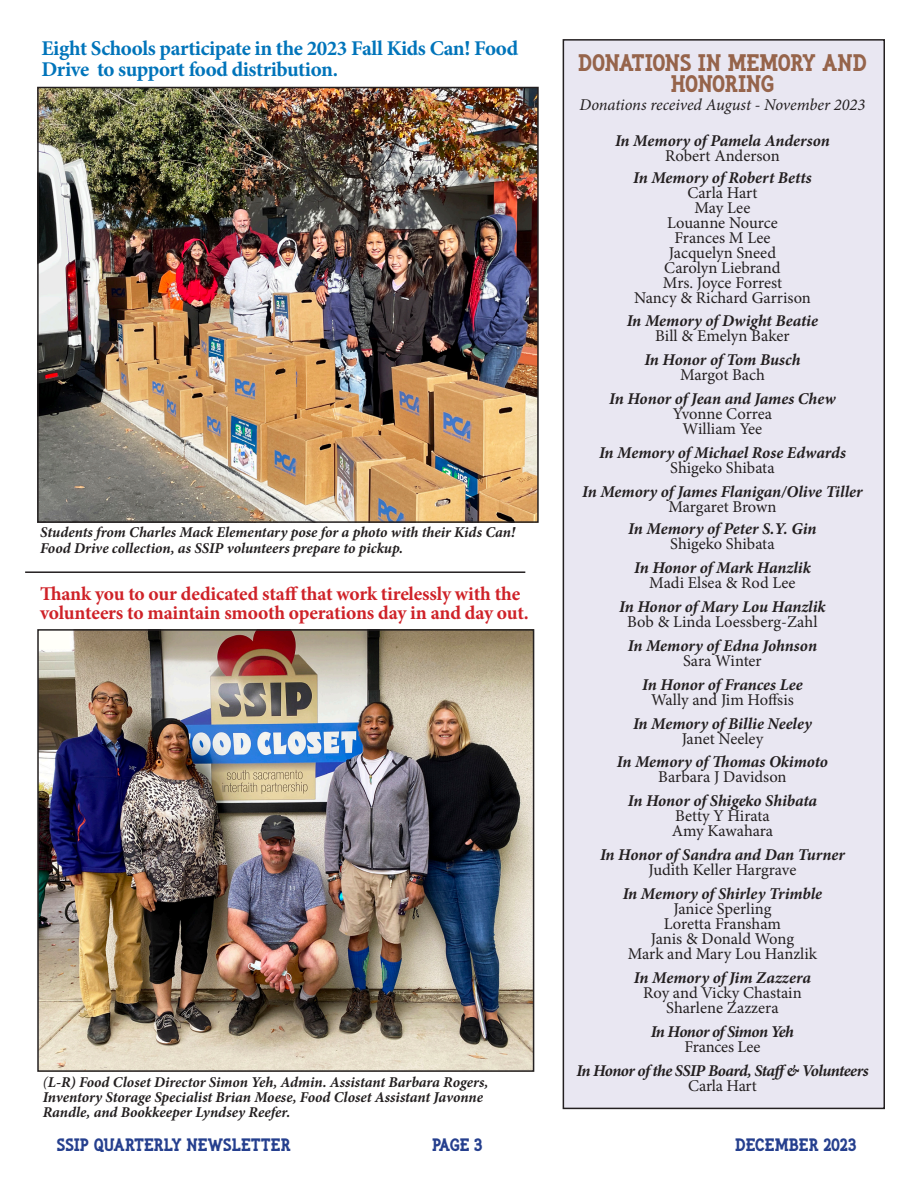
<style>
.page{position:relative;width:918px;height:1188px;background:#fff}
.page>*{position:absolute;margin:0;border:0;box-sizing:border-box;transform-origin:0 0}
.t1{font:700 24px/21px "I Am A Bird";letter-spacing:-.025em;color:#96644b;text-align:center}
.t2{font:700 21px/21px "Minion Pro";letter-spacing:-.02em;color:#0074ba}
.t3{font:700 19.5px "Minion Pro";letter-spacing:-.01em;color:#cf2228}
.t4{font:700 18px "I Am A Bird";color:#253f8e}
.t5{font:16.5px "Minion Pro";letter-spacing:-.005em;color:#231f20}
.t6{font:italic 700 16.5px "Minion Pro";letter-spacing:-.005em;color:#231f20}
.t7{font:italic 700 16.5px "Minion Pro";letter-spacing:-.035em;color:#231f20}
.t8{font:italic 16.5px "Minion Pro";letter-spacing:-.005em;color:#231f20}
.t9{font:italic 700 15px/15px "Minion Pro";letter-spacing:-.005em;color:#231f20}
.s1{font-weight:400}
</style>
<div class="page">
<img style="left:40px;top:632px;width:491px;height:437px">
<div style="left:37px;top:629px;width:497px;height:443px;border:2px solid #231f20"></div>
<div style="left:563px;top:40px;width:321px;height:1068px;background:#e9e7f2"></div>
<div style="left:563px;top:39px;width:322px;height:1070px;border:2px solid #231f20"></div>
<hr style="left:25px;top:571px;width:500px;height:2px;background:#231f20">
<img style="left:40px;top:90px;width:496px;height:430px">
<div style="left:37px;top:87px;width:502px;height:436px;border:2px solid #231f20"></div>
<p class="t2" style="left:41px;top:37px;width:478px">Eight Schools participate in the 2023 Fall Kids Can! Food<br>Drive to support food distribution.</p>
<p class="t9" style="left:40px;top:524px;width:476px;line-height:16.5px">Students from Charles Mack Elementary pose for a photo with their Kids Can!<br>Food Drive collection, as SSIP volunteers prepare to pickup.</p>
<p class="t3" style="left:40px;top:580px;width:482px">Thank you to our dedicated staff that work tirelessly with the</p>
<p class="t3" style="left:40px;top:599px;width:490px">volunteers to maintain smooth operations day in and day out.</p>
<p class="t9" style="left:43px;top:1075px;width:447px"><span class="s1">(</span>L-R) Food Closet Director Simon Yeh, Admin. Assistant Barbara Rogers,<br>Inventory Storage Specialist Brian Moese, Food Closet Assistant Javonne<br>Randle, and Bookkeeper Lyndsey Reefer.</p>
<p class="t1" style="left:578px;top:51px;width:290px">DONATIONS IN MEMORY AND<br>HONORING</p>
<p class="t8" style="left:580px;top:93px;width:287px">Donations received August - November 2023</p>
<p class="t6" style="left:615px;top:129px;width:216px">In Memory of Pamela Anderson</p>
<p class="t5" style="left:665px;top:144px;width:116px">Robert Anderson</p>
<p class="t6" style="left:633px;top:166px;width:180px">In Memory of Robert Betts</p>
<p class="t5" style="left:687px;top:182px;width:72px">Carla Hart</p>
<p class="t5" style="left:695px;top:197px;width:57px">May Lee</p>
<p class="t5" style="left:667px;top:212px;width:112px">Louanne Nource</p>
<p class="t5" style="left:674px;top:227px;width:98px">Frances M Lee</p>
<p class="t5" style="left:669px;top:242px;width:109px">Jacquelyn Sneed</p>
<p class="t5" style="left:664px;top:257px;width:118px">Carolyn Liebrand</p>
<p class="t5" style="left:663px;top:272px;width:121px">Mrs. Joyce Forrest</p>
<p class="t5" style="left:634px;top:287px;width:178px">Nancy &amp; Richard Garrison</p>
<p class="t6" style="left:627px;top:309px;width:193px">In Memory of Dwight Beatie</p>
<p class="t5" style="left:655px;top:324px;width:136px">Bill &amp; Emelyn Baker</p>
<p class="t6" style="left:644px;top:348px;width:158px">In Honor of Tom Busch</p>
<p class="t5" style="left:680px;top:363px;width:86px">Margot Bach</p>
<p class="t6" style="left:609px;top:387px;width:228px">In Honor of Jean and James Chew</p>
<p class="t5" style="left:673px;top:402px;width:101px">Yvonne Correa</p>
<p class="t5" style="left:683px;top:417px;width:81px">William Yee</p>
<p class="t6" style="left:599px;top:441px;width:248px">In Memory of Michael Rose Edwards</p>
<p class="t5" style="left:670px;top:456px;width:106px">Shigeko Shibata</p>
<p class="t6" style="left:582px;top:480px;width:282px">In Memory of James Flanigan/Olive Tiller</p>
<p class="t5" style="left:668px;top:495px;width:110px">Margaret Brown</p>
<p class="t6" style="left:628px;top:517px;width:190px">In Memory of Peter S.Y. Gin</p>
<p class="t5" style="left:670px;top:533px;width:106px">Shigeko Shibata</p>
<p class="t6" style="left:634px;top:556px;width:178px">In Honor of Mark Hanzlik</p>
<p class="t5" style="left:649px;top:572px;width:148px">Madi Elsea &amp; Rod Lee</p>
<p class="t6" style="left:619px;top:595px;width:208px">In Honor of Mary Lou Hanzlik</p>
<p class="t5" style="left:627px;top:611px;width:192px">Bob &amp; Linda Loessberg-Zahl</p>
<p class="t6" style="left:628px;top:634px;width:191px">In Memory of Edna Johnson</p>
<p class="t5" style="left:683px;top:650px;width:80px">Sara Winter</p>
<p class="t6" style="left:642px;top:673px;width:162px">In Honor of Frances Lee</p>
<p class="t5" style="left:651px;top:689px;width:144px">Wally and Jim Hoffsis</p>
<p class="t6" style="left:633px;top:712px;width:180px">In Memory of Billie Neeley</p>
<p class="t5" style="left:682px;top:728px;width:83px">Janet Neeley</p>
<p class="t6" style="left:617px;top:750px;width:213px">In Memory of Thomas Okimoto</p>
<p class="t5" style="left:658px;top:765px;width:130px">Barbara J Davidson</p>
<p class="t6" style="left:628px;top:789px;width:191px">In Honor of Shigeko Shibata</p>
<p class="t5" style="left:675px;top:804px;width:96px">Betty Y Hirata</p>
<p class="t5" style="left:672px;top:819px;width:103px">Amy Kawahara</p>
<p class="t6" style="left:600px;top:843px;width:246px">In Honor of Sandra and Dan Turner</p>
<p class="t5" style="left:648px;top:858px;width:149px">Judith Keller Hargrave</p>
<p class="t6" style="left:623px;top:882px;width:201px">In Memory of Shirley Trimble</p>
<p class="t5" style="left:674px;top:897px;width:99px">Janice Sperling</p>
<p class="t5" style="left:664px;top:912px;width:119px">Loretta Fransham</p>
<p class="t5" style="left:651px;top:927px;width:145px">Janis &amp; Donald Wong</p>
<p class="t5" style="left:628px;top:942px;width:191px">Mark and Mary Lou Hanzlik</p>
<p class="t6" style="left:634px;top:966px;width:178px">In Memory of Jim Zazzera</p>
<p class="t5" style="left:643px;top:981px;width:160px">Roy and Vicky Chastain</p>
<p class="t5" style="left:666px;top:996px;width:114px">Sharlene Zazzera</p>
<p class="t7" style="left:651px;top:1020px;width:145px">In Honor of Simon Yeh</p>
<p class="t5" style="left:685px;top:1035px;width:77px">Frances Lee</p>
<p class="t7" style="left:576px;top:1059px;width:294px">In Honor of the SSIP Board, Staff&amp; Volunteers</p>
<p class="t5" style="left:688px;top:1074px;width:70px">Carla Hart</p>
<p class="t4" style="left:57px;top:1131px;width:235px">SSIP QUARTERLY NEWSLETTER</p>
<p class="t4" style="left:432px;top:1131px;width:52px">PAGE 3</p>
<p class="t4" style="left:735px;top:1131px;width:123px">DECEMBER 2023</p>
</div>
